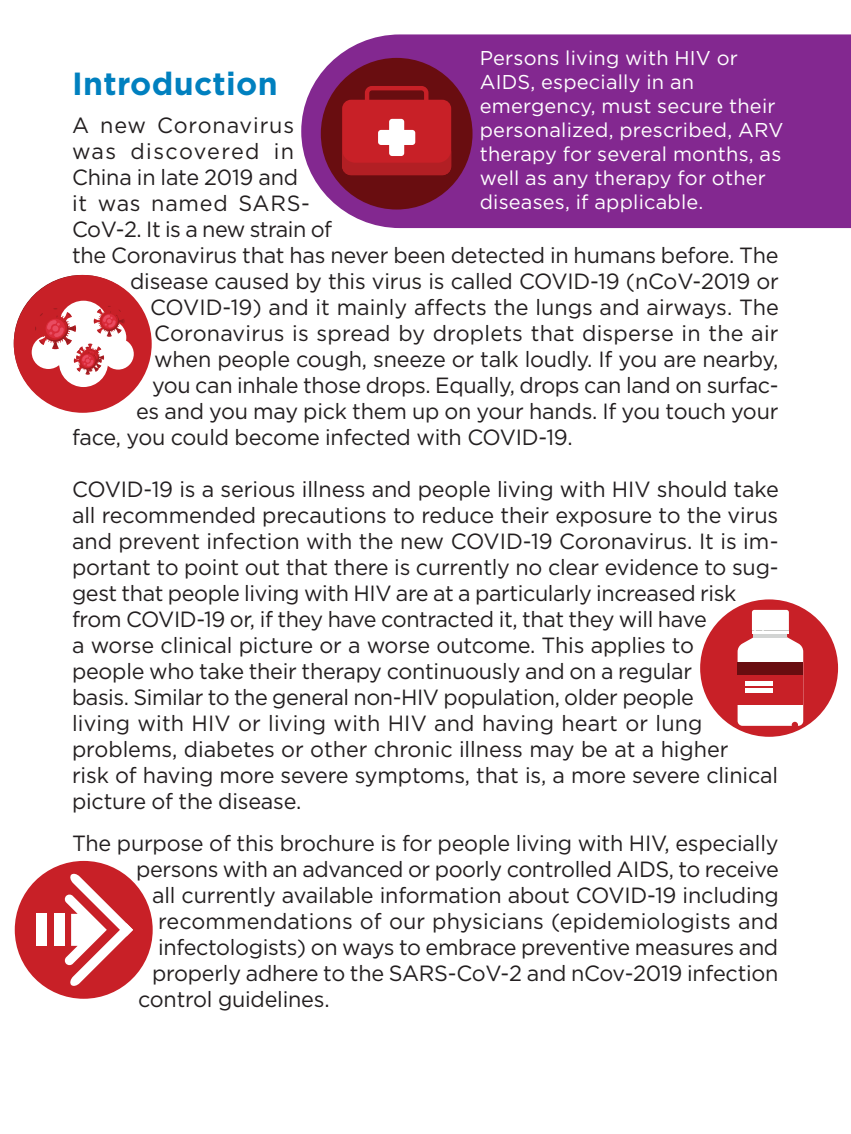
<style>
.page{position:relative;width:851px;height:1134px;background:#fff}
.page>*{position:absolute;margin:0;border:0;box-sizing:border-box;transform-origin:0 0}
.t1{font:700 32px "Gotham";letter-spacing:.01em;color:#0080bf}
.t2{font:22px/26px "Gotham";letter-spacing:-.01em;color:#231f20}
.t3{font:22px "Gotham";letter-spacing:.01em;color:#231f20}
.t4{font:22px "Gotham";letter-spacing:.04em;color:#231f20}
.t5{font:22px "Gotham";letter-spacing:.065em;color:#231f20}
.t6{font:22px "Gotham";letter-spacing:.035em;color:#231f20}
.t7{font:20px/24px "Gotham";letter-spacing:.01em;color:#fff}
</style>
<div class="page">
<div style="left:301px;top:34px;width:549px;height:194px;background:#832890"></div>
<div style="left:321px;top:58px;width:151px;height:152px;background:#690d10;border-radius:50%"></div>
<div style="left:342px;top:100px;width:109px;height:75px;background:#c82027;border-radius:9px"></div>
<div style="left:365px;top:86px;width:63px;height:45px;border:4px solid #c82027;border-radius:5px"></div>
<svg style="left:342px;top:119px;width:109px;height:56px"></svg>
<div style="left:14px;top:275px;width:138px;height:138px;background:#c82027;border-radius:50%"></div>
<div style="left:32px;top:336px;width:33px;height:33px;background:#fff;border-radius:50%"></div>
<div style="left:103px;top:338px;width:31px;height:32px;background:#fff;border-radius:50%"></div>
<div style="left:91px;top:320px;width:35px;height:35px;background:#fff;border-radius:50%"></div>
<div style="left:59px;top:338px;width:49px;height:49px;background:#fff;border-radius:50%"></div>
<div style="left:59px;top:301px;width:49px;height:49px;background:#fff;border-radius:50%"></div>
<svg style="left:35px;top:306px;width:90px;height:69px"></svg>
<div style="left:700px;top:599px;width:137px;height:138px;background:#c82027;border-radius:50%"></div>
<svg style="left:737px;top:610px;width:66px;height:116px"></svg>
<hr style="left:744px;top:681px;width:28px;height:4px;background:#fff">
<div style="left:744px;top:688px;width:28px;height:5px;background:#fff"></div>
<div style="left:15px;top:861px;width:138px;height:138px;background:#c82027;border-radius:50%"></div>
<div style="left:54px;top:914px;width:10px;height:32px;background:#fff"></div>
<div style="left:36px;top:914px;width:11px;height:32px;background:#fff"></div>
<svg style="left:64px;top:873px;width:69px;height:114px"></svg>
<p class="t7" style="left:479px;top:45px;width:305px">Persons living with HIV or<br>AIDS, especially in an emergency, must secure their personalized, prescribed, ARV therapy for several months, as well as any therapy for other diseases, if applicable.</p>
<h1 class="t1" style="left:72px;top:65px;width:207px">Introduction</h1>
<p class="t4" style="left:72px;top:113px;width:223px">A new Coronavirus</p>
<p class="t5" style="left:72px;top:139px;width:224px">was discovered in</p>
<p class="t2" style="left:72px;top:164px;width:228px">China in late 2019 and</p>
<p class="t6" style="left:72px;top:191px;width:239px">it was named SARS-</p>
<p class="t2" style="left:72px;top:216px;width:261px">CoV-2. It is a new strain of</p>
<p class="t2" style="left:72px;top:242px;width:708px">the Coronavirus that has never been detected in humans before. The</p>
<p class="t2" style="left:130px;top:268px;width:650px">disease caused by this virus is called COVID-19 (nCoV-2019 or</p>
<p class="t2" style="left:150px;top:294px;width:630px">COVID-19) and it mainly affects the lungs and airways. The</p>
<p class="t3" style="left:154px;top:321px;width:626px">Coronavirus is spread by droplets that disperse in the air</p>
<p class="t2" style="left:154px;top:346px;width:625px">when people cough, sneeze or talk loudly. If you are nearby,</p>
<p class="t2" style="left:152px;top:372px;width:627px">you can inhale those drops. Equally, drops can land on surfac-</p>
<p class="t2" style="left:136px;top:398px;width:643px">es and you may pick them up on your hands. If you touch your</p>
<p class="t2" style="left:72px;top:424px;width:502px">face, you could become infected with COVID-19.</p>
<p class="t2" style="left:72px;top:476px;width:708px">COVID-19 is a serious illness and people living with HIV should take all recommended precautions to reduce their exposure to the virus and prevent infection with the new COVID-19 Coronavirus. It is im&shy;portant to point out that there is currently no clear evidence to sug&shy;gest that people living with HIV are at a particularly increased risk from COVID-19 or, if they have contracted it, that they will have<br>a worse clinical picture or a worse outcome. This applies to<br>people who take their therapy continuously and on a regular<br>basis. Similar to the general non-HIV population, older people<br>living with HIV or living with HIV and having heart or lung problems, diabetes or other chronic illness may be at a higher<br>risk of having more severe symptoms, that is, a more severe clinical picture of the disease.</p>
<p class="t2" style="left:72px;top:830px;width:708px">The purpose of this brochure is for people living with HIV, especially</p>
<p class="t2" style="left:136px;top:856px;width:644px">persons with an advanced or poorly controlled AIDS, to receive</p>
<p class="t2" style="left:152px;top:882px;width:628px">all currently available information about COVID-19 including</p>
<p class="t2" style="left:158px;top:908px;width:621px">recommendations of our physicians (epidemiologists and</p>
<p class="t2" style="left:158px;top:934px;width:621px">infectologists) on ways to embrace preventive measures and</p>
<p class="t2" style="left:152px;top:960px;width:628px">properly adhere to the SARS-CoV-2 and nCov-2019 infection</p>
<p class="t2" style="left:138px;top:986px;width:193px">control guidelines.</p>
</div>
